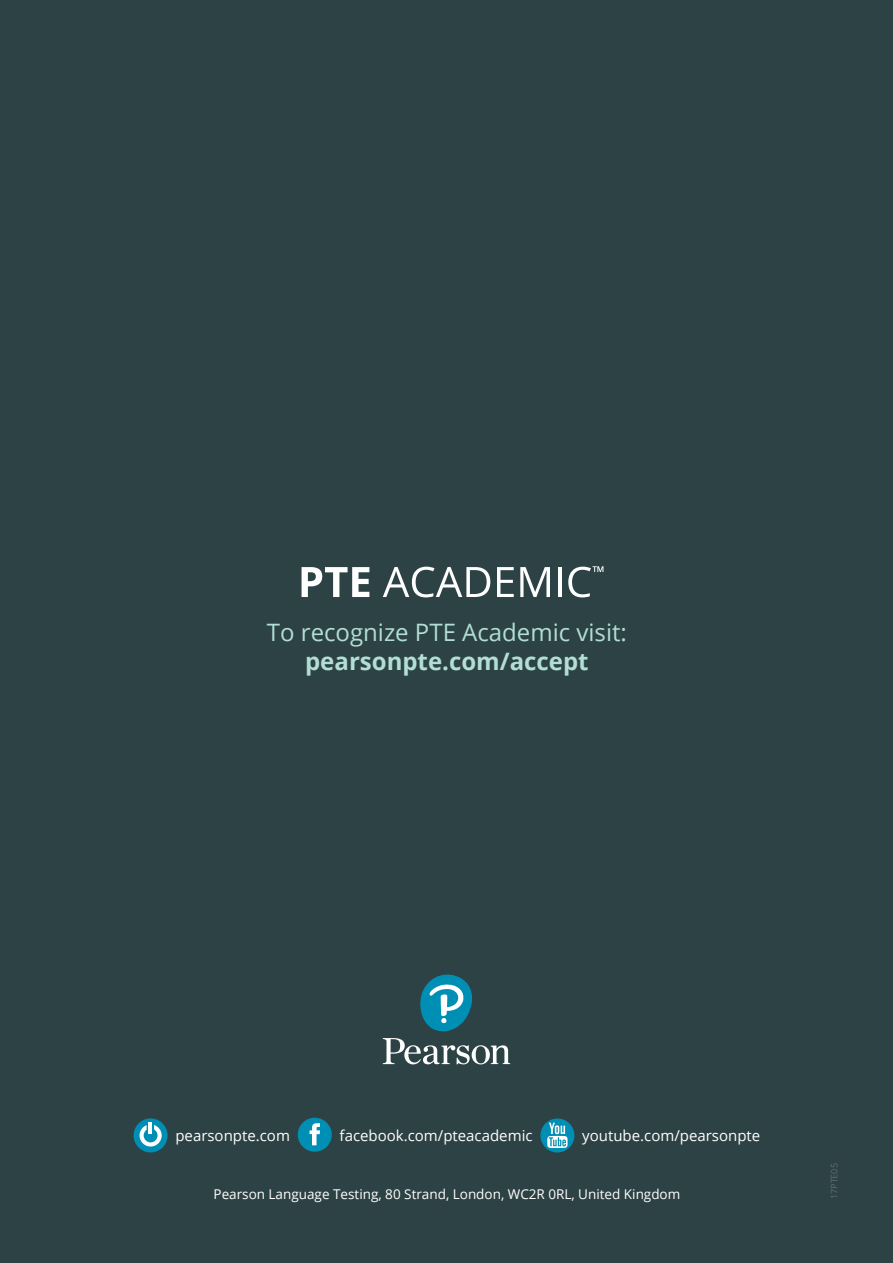
<style>
.page{position:relative;width:893px;height:1263px;background:#2d4245}
.page>*{position:absolute;margin:0;border:0;box-sizing:border-box;transform-origin:0 0}
.t1{font:24px "Open Sans";color:#b1ded6}
.t2{font:700 24px "Open Sans";color:#b1ded6}
.t3{font:15px "Open Sans";color:#fff}
.t4{font:13.5px "Open Sans";color:#fff}
.t5{font:9px "Open Sans";color:#5d6e71}
</style>
<div class="page">
<svg style="left:302px;top:567px;width:67px;height:30px"></svg>
<svg style="left:383px;top:567px;width:107px;height:30px"></svg>
<svg style="left:497px;top:567px;width:17px;height:30px"></svg>
<svg style="left:520px;top:567px;width:30px;height:30px"></svg>
<hr style="left:558px;top:567px;width:4px;height:30px;background:#fff">
<svg style="left:568px;top:566px;width:35px;height:31px"></svg>
<div style="left:134px;top:1118px;width:34px;height:34px;background:#008fb4;border-radius:50%"></div>
<svg style="left:140px;top:1122px;width:22px;height:24px"></svg>
<div style="left:298px;top:1118px;width:34px;height:34px;background:#008fb4;border-radius:50%"></div>
<svg style="left:310px;top:1123px;width:10px;height:22px"></svg>
<div style="left:540px;top:1118px;width:34px;height:34px;background:#008fb4;border-radius:50%"></div>
<svg style="left:547px;top:1123px;width:21px;height:25px"></svg>
<svg style="left:383px;top:974px;width:127px;height:90px"></svg>
<h1 class="t1" style="left:267px;top:616px;width:362px">To recognize PTE Academic visit:</h1>
<h1 class="t2" style="left:305px;top:644px;width:285px">pearsonpte.com/accept</h1>
<p class="t3" style="left:175px;top:1126px;width:116px">pearsonpte.com</p>
<p class="t3" style="left:340px;top:1126px;width:195px">facebook.com/pteacademic</p>
<p class="t3" style="left:582px;top:1126px;width:179px">youtube.com/pearsonpte</p>
<p class="t4" style="left:214px;top:1185px;width:468px">Pearson Language Testing, 80 Strand, London, WC2R 0RL, United Kingdom</p>
<p class="t5" style="left:828px;top:1199px;width:37px;rotate:-90deg">17PTE05</p>
</div>
